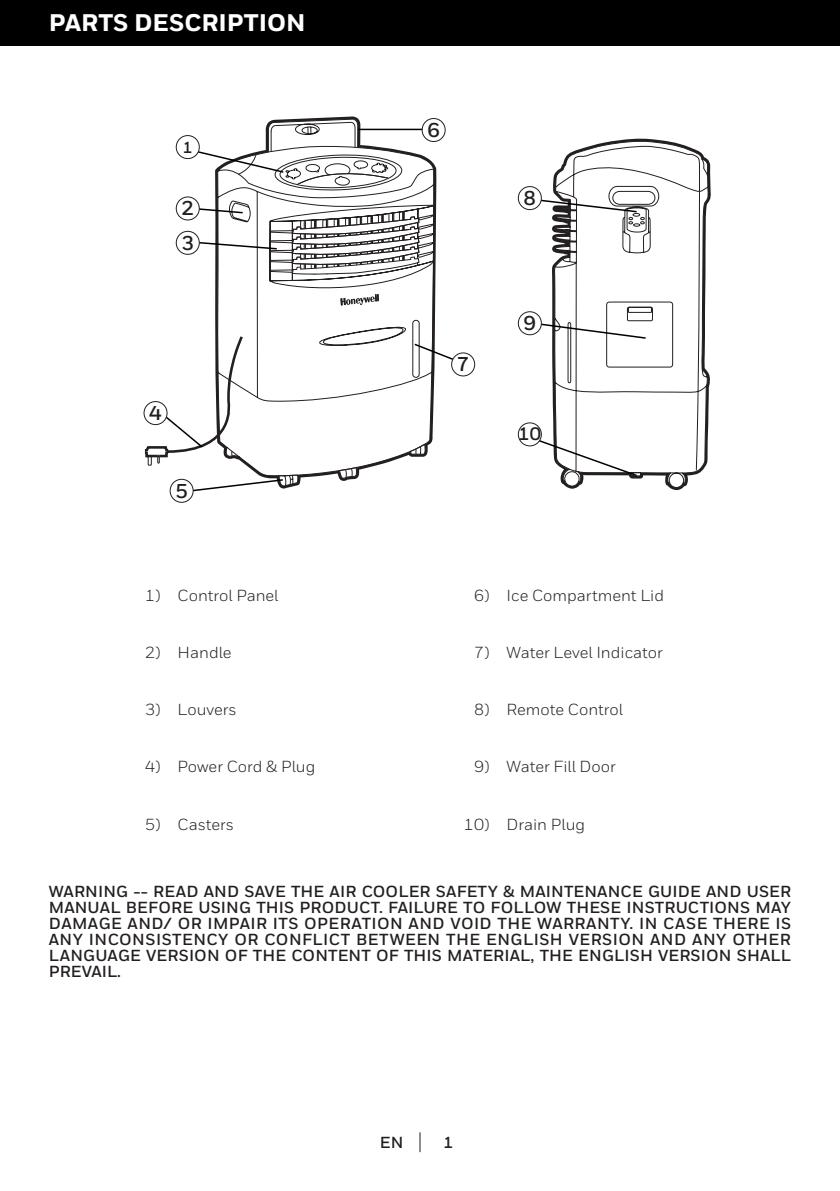
<style>
.page{position:relative;width:840px;height:1191px;background:#fff}
.page>*{position:absolute;margin:0;border:0;box-sizing:border-box;transform-origin:0 0}
.t1{font:800 24px "Honeywell Sans";color:#fff}
.t2{font:700 20px "Honeywell Sans";color:#231f20}
.t3{font:700 18px "Honeywell Sans";color:#231f20}
.t4{font:700 16px/16px "Honeywell Sans";letter-spacing:.01em;color:#231f20;text-align:justify}
.t5{font:16px "Honeywell Sans";color:#231f20}
</style>
<div class="page">
<svg style="left:419px;top:1132px;width:1px;height:20px"></svg>
<hr style="left:839px;top:0;width:1px;height:45px;background:#000001">
<div style="left:0;top:0;width:839px;height:45px;background:#000001"></div>
<svg style="left:552px;top:139px;width:158px;height:351px"></svg>
<svg style="left:215px;top:116px;width:221px;height:218px"></svg>
<svg style="left:188px;top:148px;width:200px;height:38px"></svg>
<div style="left:176px;top:136px;width:23px;height:23px;background:#fff;border-radius:50%"></div>
<div style="left:176px;top:135px;width:24px;height:24px;border:1px solid #231f20;border-radius:50%"></div>
<div style="left:169px;top:479px;width:24px;height:24px;border:1px solid #231f20;border-radius:50%"></div>
<hr style="left:358px;top:129px;width:75px;height:1px;background:#000">
<div style="left:422px;top:118px;width:23px;height:23px;background:#fff;border-radius:50%"></div>
<div style="left:421px;top:118px;width:24px;height:24px;border:1px solid #231f20;border-radius:50%"></div>
<div style="left:176px;top:196px;width:24px;height:24px;border:1px solid #231f20;border-radius:50%"></div>
<div style="left:451px;top:352px;width:24px;height:24px;border:1px solid #231f20;border-radius:50%"></div>
<svg style="left:533px;top:322px;width:114px;height:18px"></svg>
<div style="left:518px;top:312px;width:23px;height:23px;background:#fff;border-radius:50%"></div>
<div style="left:517px;top:311px;width:24px;height:24px;border:1px solid #231f20;border-radius:50%"></div>
<svg style="left:186px;top:206px;width:233px;height:69px"></svg>
<div style="left:176px;top:231px;width:23px;height:23px;background:#fff;border-radius:50%"></div>
<div style="left:176px;top:231px;width:24px;height:24px;border:1px solid #231f20;border-radius:50%"></div>
<svg style="left:145px;top:334px;width:321px;height:159px"></svg>
<div style="left:144px;top:401px;width:23px;height:23px;background:#fff;border-radius:50%"></div>
<div style="left:143px;top:401px;width:24px;height:24px;border:1px solid #231f20;border-radius:50%"></div>
<svg style="left:528px;top:435px;width:110px;height:42px"></svg>
<div style="left:518px;top:423px;width:23px;height:23px;background:#fff;border-radius:50%"></div>
<div style="left:517px;top:422px;width:24px;height:24px;border:1px solid #231f20;border-radius:50%"></div>
<svg style="left:529px;top:197px;width:109px;height:16px"></svg>
<div style="left:518px;top:187px;width:23px;height:23px;background:#fff;border-radius:50%"></div>
<div style="left:517px;top:186px;width:24px;height:24px;border:1px solid #231f20;border-radius:50%"></div>
<p class="t1" style="left:49px;top:8px;width:258px">PARTS DESCRIPTION</p>
<p class="t4" style="left:183px;top:139px;width:11px">1</p>
<p class="t2" style="left:181px;top:196px;width:14px">2</p>
<p class="t2" style="left:181px;top:231px;width:14px">3</p>
<p class="t2" style="left:149px;top:401px;width:14px">4</p>
<p class="t2" style="left:175px;top:479px;width:14px">5</p>
<p class="t2" style="left:427px;top:118px;width:14px">6</p>
<p class="t2" style="left:456px;top:352px;width:14px">7</p>
<p class="t2" style="left:523px;top:186px;width:14px">8</p>
<p class="t2" style="left:523px;top:311px;width:14px">9</p>
<p class="t3" style="left:518px;top:423px;width:24px">10</p>
<p class="t5" style="left:145px;top:586px;width:17px">1)</p>
<p class="t5" style="left:177px;top:586px;width:102px">Control Panel</p>
<p class="t5" style="left:473px;top:586px;width:17px">6)</p>
<p class="t5" style="left:506px;top:586px;width:159px">Ice Compartment Lid</p>
<p class="t5" style="left:145px;top:643px;width:17px">2)</p>
<p class="t5" style="left:177px;top:643px;width:55px">Handle</p>
<p class="t5" style="left:473px;top:643px;width:17px">7)</p>
<p class="t5" style="left:506px;top:643px;width:158px">Water Level Indicator</p>
<p class="t5" style="left:145px;top:700px;width:17px">3)</p>
<p class="t5" style="left:177px;top:700px;width:61px">Louvers</p>
<p class="t5" style="left:473px;top:700px;width:17px">8)</p>
<p class="t5" style="left:506px;top:700px;width:118px">Remote Control</p>
<p class="t5" style="left:145px;top:757px;width:17px">4)</p>
<p class="t5" style="left:177px;top:757px;width:139px">Power Cord &amp; Plug</p>
<p class="t5" style="left:473px;top:757px;width:17px">9)</p>
<p class="t5" style="left:506px;top:757px;width:111px">Water Fill Door</p>
<p class="t5" style="left:145px;top:814px;width:17px">5)</p>
<p class="t5" style="left:177px;top:814px;width:58px">Casters</p>
<p class="t5" style="left:463px;top:814px;width:27px">10)</p>
<p class="t5" style="left:506px;top:814px;width:80px">Drain Plug</p>
<p class="t4" style="left:49px;top:883px;width:743px">WARNING -- READ AND SAVE THE AIR COOLER SAFETY &amp; MAINTENANCE GUIDE AND USER MANUAL BEFORE USING THIS PRODUCT. FAILURE TO FOLLOW THESE INSTRUCTIONS MAY DAMAGE AND/ OR IMPAIR ITS OPERATION AND VOID THE WARRANTY. IN CASE THERE IS ANY INCONSISTENCY OR CONFLICT BETWEEN THE ENGLISH VERSION AND ANY OTHER LANGUAGE VERSION OF THE CONTENT OF THIS MATERIAL, THE ENGLISH VERSION SHALL PREVAIL.</p>
<p class="t4" style="left:379px;top:1134px;width:25px">EN</p>
<p class="t4" style="left:443px;top:1134px;width:11px">1</p>
</div>
